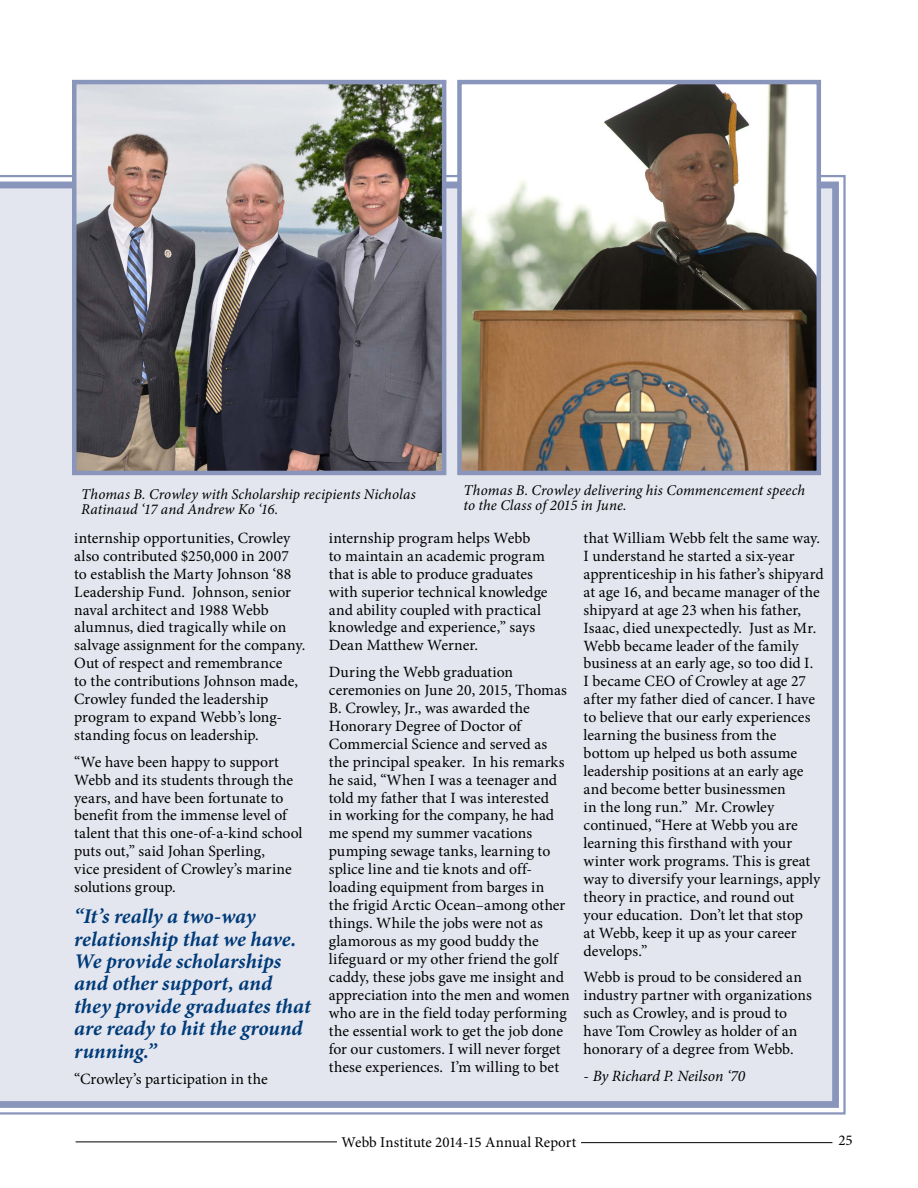
<style>
.page{position:relative;width:918px;height:1188px;background:#fff}
.page>*{position:absolute;margin:0;border:0;box-sizing:border-box;transform-origin:0 0}
.t1{font:italic 700 21px/22.4px "Minion Pro";color:#003b79}
.t2{font:15.75px/18px "Minion Pro";color:#000}
.t3{font:italic 15.75px "Minion Pro";letter-spacing:-.01em;color:#000}
.t4{font:italic 15px/15px "Minion Pro";letter-spacing:.005em;color:#000}
.t5{font:15px "Minion Pro";letter-spacing:.005em;color:#000}
.s1{font-style:normal}
</style>
<div class="page">
<hr style="left:581px;top:1142px;width:251px;height:1px;background:#000">
<hr style="left:76px;top:1142px;width:261px;height:1px;background:#000">
<div style="left:0;top:182px;width:839px;height:926px;background:#e4e6ef"></div>
<img style="left:77px;top:85px;width:364px;height:385px">
<div style="left:72px;top:80px;width:374px;height:395px;border:4px solid #8995bb"></div>
<img style="left:462px;top:85px;width:354px;height:385px">
<div style="left:457px;top:80px;width:364px;height:395px;border:4px solid #8995bb"></div>
<p class="t4" style="left:81px;top:487px;width:336px">Thomas B. Crowley with Scholarship recipients Nicholas<br>Ratinaud ‘17 and Andrew Ko ‘16.</p>
<p class="t4" style="left:464px;top:483px;width:343px">Thomas B. Crowley delivering his Commencement speech to the Class of 2015 in June.</p>
<p class="t2" style="left:74px;top:529px;width:233px">internship opportunities, Crowley also contributed $250,000 in 2007 to establish the Marty Johnson ‘88<br>Leadership Fund. Johnson, senior naval architect and 1988 Webb alumnus, died tragically while on salvage assignment for the company.<br>Out of respect and remembrance<br>to the contributions Johnson made, Crowley funded the leadership program to expand Webb’s long&shy;standing focus on leadership.</p>
<p class="t2" style="left:74px;top:753px;width:230px">“We have been happy to support<br>Webb and its students through the years, and have been fortunate to benefit from the immense level of talent that this one-of-a-kind school puts out,” said Johan Sperling,<br>vice president of Crowley’s marine solutions group.</p>
<h1 class="t1" style="left:74px;top:905px;width:238px">“It’s really a two-way relationship that we have.<br>We provide scholarships and other support, and they provide graduates that are ready to hit the ground running.”</h1>
<p class="t2" style="left:74px;top:1070px;width:195px">“Crowley’s participation in the</p>
<p class="t2" style="left:329px;top:529px;width:220px">internship program helps Webb<br>to maintain an academic program that is able to produce graduates with superior technical knowledge and ability coupled with practical knowledge and experience,” says<br>Dean Matthew Werner.</p>
<p class="t2" style="left:329px;top:663px;width:242px">During the Webb graduation ceremonies on June 20, 2015, Thomas B. Crowley, Jr., was awarded the Honorary Degree of Doctor of Commercial Science and served as the principal speaker. In his remarks he said, “When I was a teenager and told my father that I was interested<br>in working for the company, he had me spend my summer vacations pumping sewage tanks, learning to splice line and tie knots and off&shy;loading equipment from barges in<br>the frigid Arctic Ocean–among other things. While the jobs were not as glamorous as my good buddy the lifeguard or my other friend the golf caddy, these jobs gave me insight and appreciation into the men and women who are in the field today performing the essential work to get the job done for our customers. I will never forget these experiences. I’m willing to bet</p>
<p class="t2" style="left:584px;top:529px;width:242px">that William Webb felt the same way.<br>I understand he started a six-year apprenticeship in his father’s shipyard at age 16, and became manager of the shipyard at age 23 when his father, Isaac, died unexpectedly. Just as Mr.<br>Webb became leader of the family business at an early age, so too did I.<br>I became CEO of Crowley at age 27 after my father died of cancer. I have to believe that our early experiences learning the business from the bottom up helped us both assume leadership positions at an early age and become better businessmen<br>in the long run.” Mr. Crowley continued, “Here at Webb you are learning this firsthand with your winter work programs. This is great way to diversify your learnings, apply theory in practice, and round out your education. Don’t let that stop<br>at Webb, keep it up as your career develops.”</p>
<p class="t2" style="left:584px;top:968px;width:230px">Webb is proud to be considered an industry partner with organizations such as Crowley, and is proud to have Tom Crowley as holder of an honorary of a degree from Webb.</p>
<p class="t3" style="left:584px;top:1066px;width:163px"><span class="s1">-</span> By Richard P. Neilson ‘70</p>
<p class="t5" style="left:342px;top:1132px;width:236px">Webb Institute 2014-15 Annual Report</p>
<p class="t5" style="left:838px;top:1130px;width:16px">25</p>
</div>
